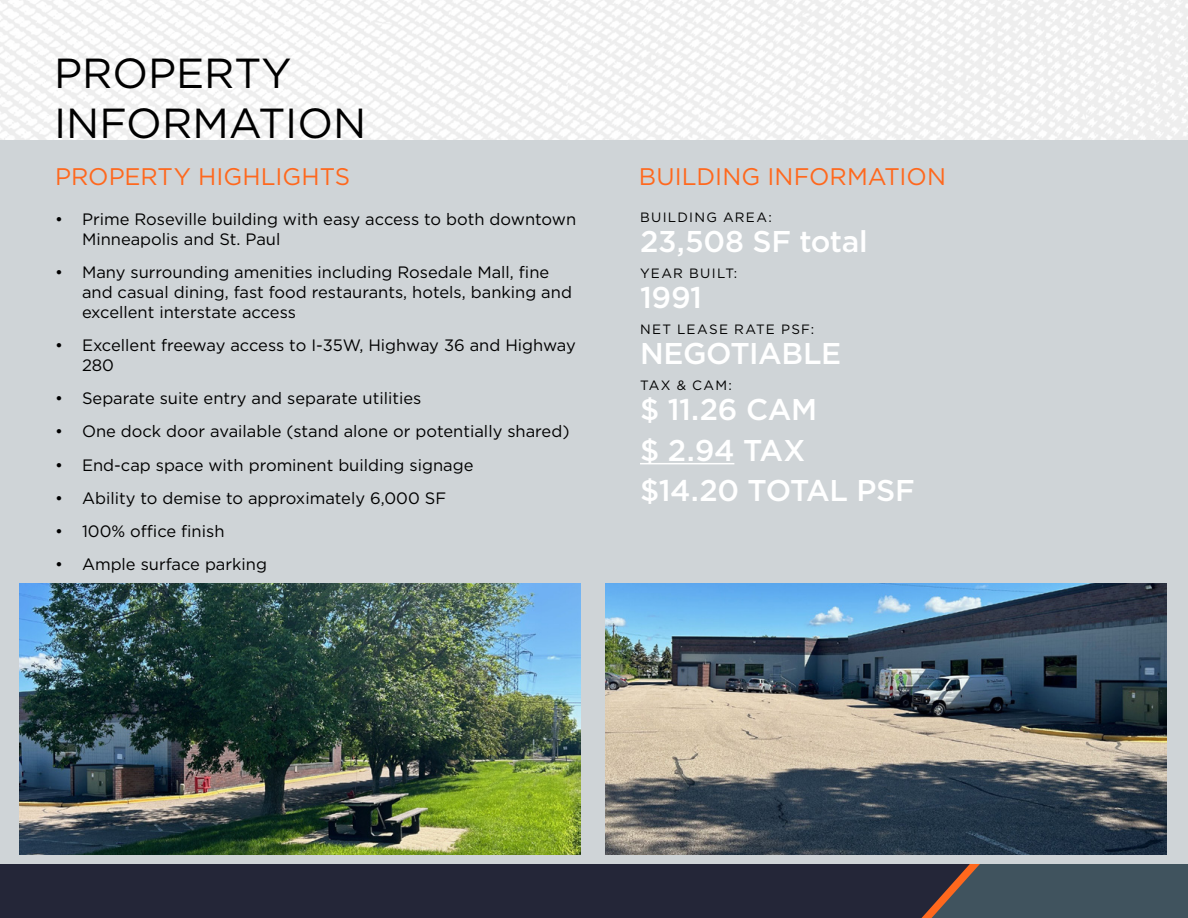
<style>
.page{position:relative;width:1188px;height:918px;background:#fff}
.page>*{position:absolute;margin:0;border:0;box-sizing:border-box;transform-origin:0 0}
.t1{font:42px/50.4px "Gotham";color:#000}
.t2{font:500 30px/40.8px "Gotham";letter-spacing:-.015em;color:#fff}
.t3{font:24px "Gotham";color:#ff681d}
.t4{font:16.5px/19.8px "Gotham";color:#000}
.t5{font:13.5px "Gotham";letter-spacing:.095em;color:#000}
</style>
<div class="page">
<div style="left:0;top:140px;width:1188px;height:724px;background:#cfd4d7"></div>
<div style="left:770px;top:864px;width:418px;height:54px;background:#40535e"></div>
<div style="left:0;top:864px;width:901px;height:54px;background:#242638"></div>
<hr style="left:640px;top:463px;width:94px;height:1px;background:#fff">
<svg style="left:901px;top:864px;width:79px;height:54px"></svg>
<img style="left:19px;top:583px;width:561px;height:271px">
<img style="left:606px;top:583px;width:561px;height:271px">
<h1 class="t1" style="left:54px;top:47px;width:314px">PROPERTY<br>INFORMATION</h1>
<h3 class="t3" style="left:55px;top:161px;width:297px">PROPERTY HIGHLIGHTS</h3>
<p class="t4" style="left:82px;top:209px;width:496px;text-indent:-27px">• Prime Roseville building with easy access to both downtown<br>Minneapolis and St. Paul</p>
<p class="t4" style="left:82px;top:262px;width:491px;text-indent:-27px">• Many surrounding amenities including Rosedale Mall, fine and casual dining, fast food restaurants, hotels, banking and excellent interstate access</p>
<p class="t4" style="left:82px;top:335px;width:495px;text-indent:-27px">• Excellent freeway access to I-35W, Highway 36 and Highway<br>280</p>
<p class="t4" style="left:55px;top:388px;width:368px">• Separate suite entry and separate utilities</p>
<p class="t4" style="left:55px;top:421px;width:516px">• One dock door available (stand alone or potentially shared)</p>
<p class="t4" style="left:55px;top:454px;width:420px">• End-cap space with prominent building signage</p>
<p class="t4" style="left:55px;top:488px;width:393px">• Ability to demise to approximately 6,000 SF</p>
<p class="t4" style="left:55px;top:521px;width:171px">• 100% office finish</p>
<p class="t4" style="left:55px;top:554px;width:214px">• Ample surface parking</p>
<h3 class="t3" style="left:639px;top:161px;width:309px">BUILDING INFORMATION</h3>
<p class="t5" style="left:640px;top:209px;width:133px">BUILDING AREA:</p>
<h2 class="t2" style="left:640px;top:221px;width:229px">23,508 SF total</h2>
<p class="t5" style="left:640px;top:265px;width:99px">YEAR BUILT:</p>
<h2 class="t2" style="left:640px;top:277px;width:64px">1991</h2>
<p class="t5" style="left:640px;top:321px;width:176px">NET LEASE RATE PSF:</p>
<h2 class="t2" style="left:640px;top:333px;width:203px">NEGOTIABLE</h2>
<p class="t5" style="left:640px;top:376px;width:93px">TAX &amp; CAM:</p>
<h2 class="t2" style="left:640px;top:388px;width:276px">$ 11.26 CAM<br>$ 2.94 TAX<br>$14.20 TOTAL PSF</h2>
</div>
